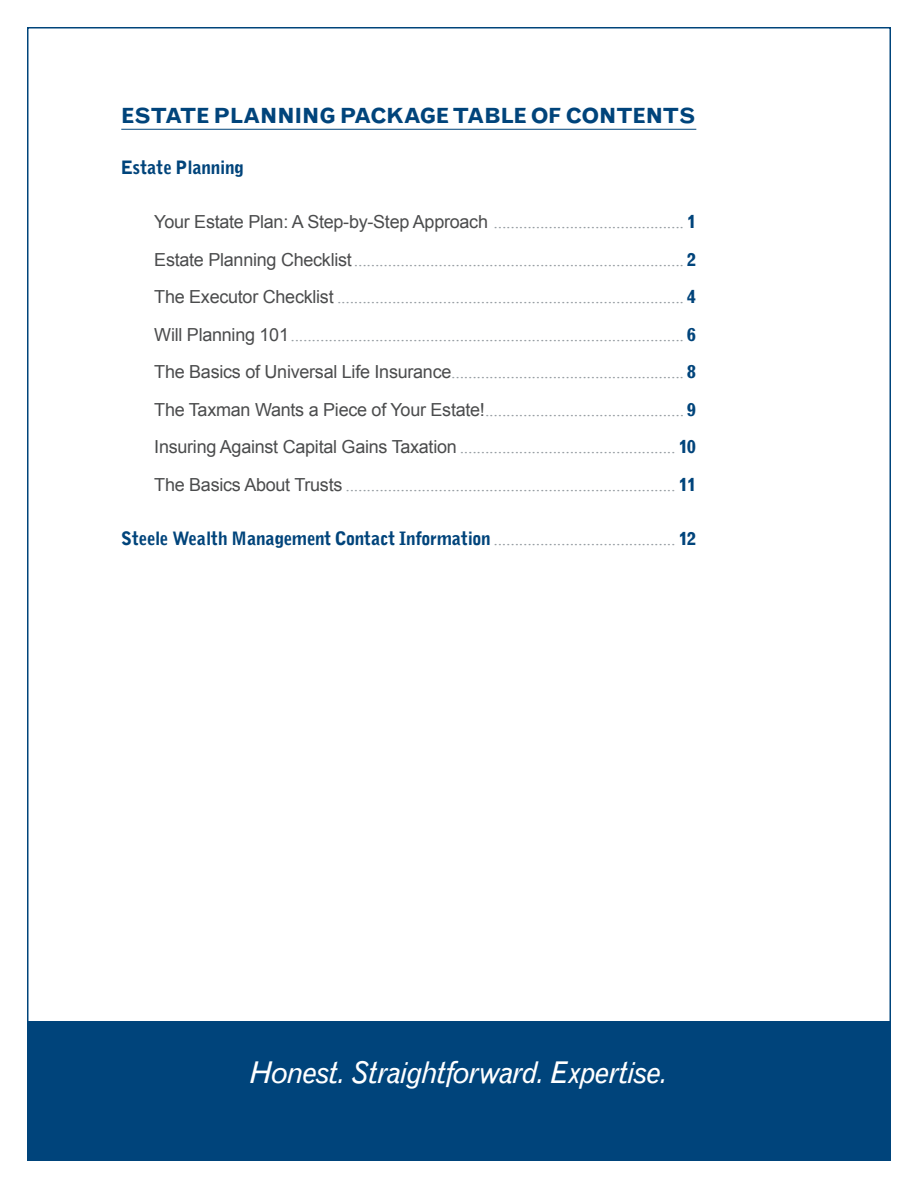
<style>
.page{position:relative;width:918px;height:1188px;background:#fff}
.page>*{position:absolute;margin:0;border:0;box-sizing:border-box;transform-origin:0 0}
.t1{font:italic 30px "Grotesque MTRJ Corrected";letter-spacing:-.045em;color:#fff}
.Subhead_1{font:700 21px "Grotesque MTRJ Corrected";letter-spacing:-.03em;color:#00447b}
.TOC_Subhead_1{font:18px "Times New Roman";color:#959ca1}
.BODY2{font:900 18px "Grotesque MTRJ Corrected";letter-spacing:-.01em;color:#00447b}
.s1{font-family:"Arial";color:#4b4c4d}
.s2{font-family:"Grotesque MTRJ Corrected";font-weight:700;color:#00447b}
.s3{font-family:"Grotesque MTRJ Corrected";font-weight:900;color:#00447b}
</style>
<div class="page">
<hr style="left:121px;top:129px;width:575px;height:1px;background:#00447b">
<div style="left:27px;top:1022px;width:864px;height:139px;background:#00447b"></div>
<p class="Subhead_1" style="left:121px;top:103px;width:576px">ESTATE PLANNING PACKAGE TABLE OF CONTENTS</p>
<p class="BODY2" style="left:121px;top:156px;width:124px">Estate Planning</p>
<p class="TOC_Subhead_1" style="left:154px;top:210px;width:543px"><span class="s1">Your Estate Plan: A Step-by-Step Approach</span> ............................................. <span class="s2">1</span></p>
<p class="TOC_Subhead_1" style="left:154px;top:247px;width:543px"><span class="s1">Estate Planning Checklist</span>.............................................................................. <span class="s2">2</span></p>
<p class="TOC_Subhead_1" style="left:154px;top:285px;width:543px"><span class="s1">The Executor Checklist</span> .................................................................................. <span class="s2">4</span></p>
<p class="TOC_Subhead_1" style="left:154px;top:322px;width:543px"><span class="s1">Will Planning 101</span>............................................................................................. <span class="s2">6</span></p>
<p class="TOC_Subhead_1" style="left:154px;top:360px;width:543px"><span class="s1">The Basics of Universal Life Insurance</span>....................................................... <span class="s2">8</span></p>
<p class="TOC_Subhead_1" style="left:154px;top:398px;width:543px"><span class="s1">The Taxman Wants a Piece of Your Estate!</span>............................................... <span class="s2">9</span></p>
<p class="TOC_Subhead_1" style="left:154px;top:435px;width:543px"><span class="s1">Insuring Against Capital Gains Taxation</span> ................................................... <span class="s2">10</span></p>
<p class="TOC_Subhead_1" style="left:154px;top:473px;width:543px"><span class="s1">The Basics About Trusts</span> .............................................................................. <span class="s2">11</span></p>
<p class="TOC_Subhead_1" style="left:121px;top:527px;width:576px"><span class="s3">Steele Wealth Management Contact Information</span> ........................................... <span class="s2">12</span></p>
<p class="t1" style="left:250px;top:1055px;width:420px">Honest. Straightforward. Expertise.</p>
</div>
